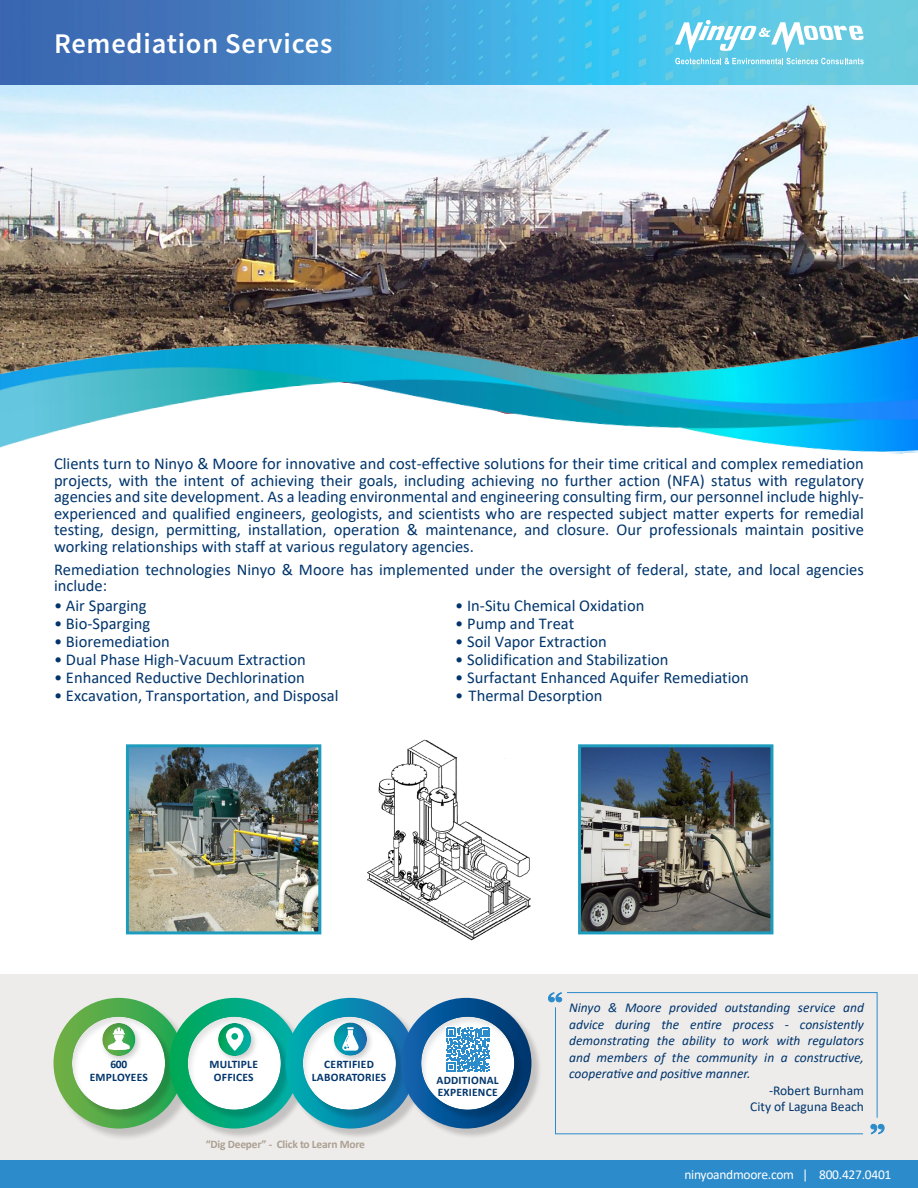
<style>
.page{position:relative;width:918px;height:1188px;background:#fff}
.page>*{position:absolute;margin:0;border:0;box-sizing:border-box;transform-origin:0 0}
.t1{font:28.5px "Source Sans Variable";letter-spacing:.025em;color:#fff}
.t2{font:16.5px/16.5px "Calibri";color:#00356c;text-align:justify}
.t3{font:italic 13.5px/16.5px "Calibri";color:#00356c;text-align:justify}
.t4{font:13.5px/16.5px "Calibri";color:#00356c;text-align:right}
.t5{font:13.5px "Calibri";letter-spacing:-.02em;color:#fff}
.t6{font:700 11.55px/12.1px "Calibri";letter-spacing:.02em;color:#00356c;text-align:center}
.t7{font:700 11.55px "Calibri";letter-spacing:-.02em;color:#aba091}
</style>
<div class="page">
<img style="left:0;top:84px;width:918px;height:243px">
<img style="left:0;top:327px;width:918px;height:127px">
<div style="left:0;top:1160px;width:918px;height:28px;background:#2b8bcb"></div>
<svg style="left:0;top:0;width:918px;height:84px;background:#479cd2"></svg>
<svg style="left:675px;top:20px;width:189px;height:44px"></svg>
<img style="left:367px;top:739px;width:164px;height:202px">
<img style="left:582px;top:748px;width:187px;height:182px">
<div style="left:578px;top:744px;width:195px;height:190px;border:3px solid #1d9cbd"></div>
<img style="left:130px;top:748px;width:187px;height:182px">
<div style="left:126px;top:744px;width:195px;height:190px;border:3px solid #1d9cbd"></div>
<div style="left:0;top:974px;width:918px;height:186px;background:#eeeceb"></div>
<div style="left:55px;top:1000px;width:142px;height:141px;background:#000;opacity:.18"></div>
<svg style="left:54px;top:998px;width:130px;height:131px"></svg>
<div style="left:74px;top:1018px;width:102px;height:102px;background:#000;opacity:.17"></div>
<div style="left:59px;top:1003px;width:121px;height:107px;background:#000;opacity:.11"></div>
<div style="left:99px;top:1020px;width:44px;height:44px;background:#000;opacity:.2"></div>
<div style="left:90px;top:1010px;width:60px;height:46px;background:#000;opacity:.11"></div>
<svg style="left:108px;top:1027px;width:22px;height:23px"></svg>
<div style="left:171px;top:999px;width:140px;height:140px;background:#000;opacity:.18"></div>
<svg style="left:169px;top:998px;width:131px;height:131px"></svg>
<div style="left:189px;top:1018px;width:103px;height:102px;background:#000;opacity:.17"></div>
<div style="left:174px;top:1003px;width:122px;height:107px;background:#000;opacity:.11"></div>
<div style="left:215px;top:1020px;width:44px;height:44px;background:#000;opacity:.2"></div>
<div style="left:206px;top:1010px;width:60px;height:46px;background:#000;opacity:.11"></div>
<svg style="left:225px;top:1027px;width:19px;height:24px"></svg>
<div style="left:287px;top:999px;width:140px;height:140px;background:#000;opacity:.18"></div>
<svg style="left:285px;top:998px;width:131px;height:131px"></svg>
<div style="left:305px;top:1018px;width:102px;height:102px;background:#000;opacity:.17"></div>
<div style="left:289px;top:1003px;width:122px;height:107px;background:#000;opacity:.11"></div>
<div style="left:331px;top:1020px;width:44px;height:44px;background:#000;opacity:.2"></div>
<div style="left:322px;top:1009px;width:60px;height:47px;background:#000;opacity:.11"></div>
<svg style="left:342px;top:1027px;width:17px;height:24px"></svg>
<svg style="left:548px;top:992px;width:337px;height:143px"></svg>
<div style="left:402px;top:999px;width:140px;height:140px;background:#000;opacity:.18"></div>
<svg style="left:401px;top:998px;width:130px;height:131px"></svg>
<div style="left:423px;top:1018px;width:102px;height:102px;background:#000;opacity:.17"></div>
<div style="left:408px;top:1003px;width:121px;height:107px;background:#000;opacity:.11"></div>
<svg style="left:445px;top:1026px;width:47px;height:47px"></svg>
<svg style="left:446px;top:1028px;width:44px;height:44px;background:#65aad9"></svg>
<h1 class="t1" style="left:54px;top:26px;width:280px">Remediation Services</h1>
<p class="t2" style="left:54px;top:455px;width:812px">Clients turn to Ninyo &amp; Moore for innovative and cost-effective solutions for their time critical and complex remediation projects, with the intent of achieving their goals, including achieving no further action (NFA) status with regulatory agencies and site development. As a leading environmental and engineering consulting firm, our personnel include highly&shy;experienced and qualified engineers, geologists, and scientists who are respected subject matter experts for remedial testing, design, permitting, installation, operation &amp; maintenance, and closure. Our professionals maintain positive working relationships with staff at various regulatory agencies.</p>
<p class="t2" style="left:54px;top:561px;width:811px">Remediation technologies Ninyo &amp; Moore has implemented under the oversight of federal, state, and local agencies include:</p>
<p class="t2" style="left:455px;top:597px;width:191px">• In-Situ Chemical Oxidation</p>
<p class="t2" style="left:455px;top:615px;width:121px">• Pump and Treat</p>
<p class="t2" style="left:455px;top:633px;width:153px">• Soil Vapor Extraction</p>
<p class="t2" style="left:455px;top:651px;width:215px">• Solidification and Stabilization</p>
<p class="t2" style="left:455px;top:669px;width:295px">• Surfactant Enhanced Aquifer Remediation</p>
<p class="t2" style="left:455px;top:687px;width:149px">• Thermal Desorption</p>
<p class="t2" style="left:54px;top:597px;width:94px">• Air Sparging</p>
<p class="t2" style="left:54px;top:615px;width:98px">• Bio-Sparging</p>
<p class="t2" style="left:54px;top:633px;width:117px">• Bioremediation</p>
<p class="t2" style="left:54px;top:651px;width:253px">• Dual Phase High-Vacuum Extraction</p>
<p class="t2" style="left:54px;top:669px;width:252px">• Enhanced Reductive Dechlorination</p>
<p class="t2" style="left:54px;top:687px;width:286px">• Excavation, Transportation, and Disposal</p>
<p class="t6" style="left:90px;top:1058px;width:60px">600<br>EMPLOYEES</p>
<p class="t6" style="left:210px;top:1058px;width:50px">MULTIPLE<br>OFFICES</p>
<p class="t6" style="left:312px;top:1058px;width:76px">CERTIFIED<br>LABORATORIES</p>
<p class="t7" style="left:206px;top:1136px;width:161px">“Dig Deeper” - Click to Learn More</p>
<p class="t6" style="left:437px;top:1074px;width:64px;text-align:left">ADDITIONAL<br>EXPERIENCE</p>
<p class="t3" style="left:569px;top:999px;width:296px">Ninyo &amp; Moore provided outstanding service and advice during the entire process - consistently demonstrating the ability to work with regulators and members of the community in a constructive, cooperative and positive manner.</p>
<p class="t4" style="left:750px;top:1082px;width:115px">-Robert Burnham<br>City of Laguna Beach</p>
<p class="t5" style="left:684px;top:1165px;width:208px">ninyoandmoore.com | 800.427.0401</p>
</div>
